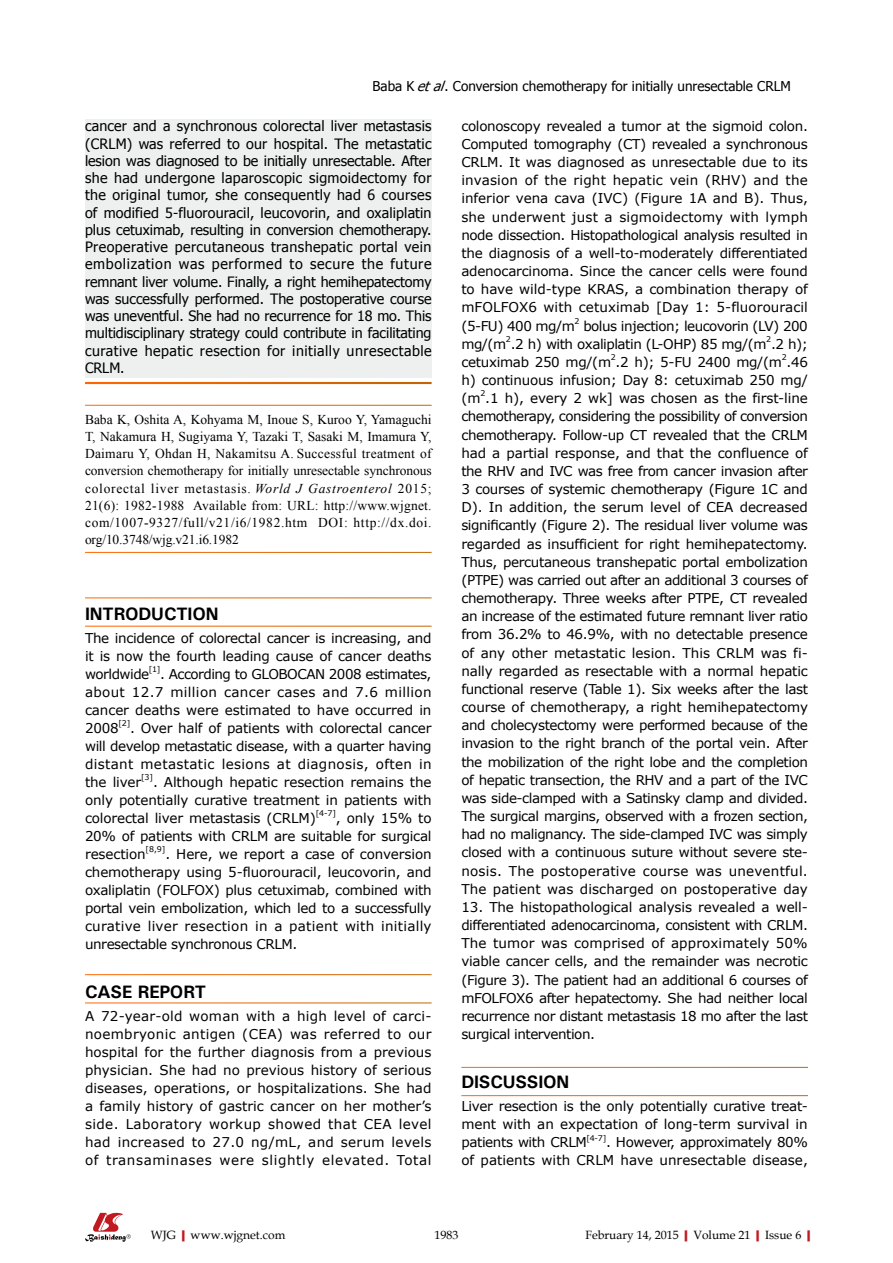
<style>
.page{position:relative;width:893px;height:1263px;background:#fff}
.page>*{position:absolute;margin:0;border:0;box-sizing:border-box;transform-origin:0 0}
.t1{font:700 18px "Univers";letter-spacing:-.01em;color:#000}
.t2{font:14.25px/17.2px "Tahoma";letter-spacing:.035em;color:#000;text-align:justify}
.t3{font:13.5px/18.1px "Verdana";letter-spacing:-.025em;color:#000;text-align:justify}
.t4{font:13.5px/17.2px "Times New Roman";letter-spacing:.045em;color:#000;text-align:justify}
.t5{font:13.5px/18px "Verdana";letter-spacing:.015em;color:#000}
.t6{font:13.5px/18px "Verdana";color:#000;text-align:right}
.t7{font:13.5px "Tahoma";color:#000}
.t8{font:12px "Book Antiqua";color:#000}
.t9{font:7.8px "Verdana";color:#000}
.s1{font-style:italic}
.s2{font-weight:700;color:#c01920}
</style>
<div class="page">
<div style="left:85px;top:119px;width:347px;height:259px;background:#eeefef"></div>
<svg style="left:85px;top:1213px;width:46px;height:29px"></svg>
<p class="t7" style="left:373px;top:77px;width:420px">Baba K <span class="s1">etal</span>. Conversion chemotherapy for initially unresectable CRLM</p>
<p class="t2" style="left:85px;top:117px;width:348px">cancer and a synchronous colorectal liver metastasis (CRLM) was referred to our hospital. The metastatic lesion was diagnosed to be initially unresectable. After she had undergone laparoscopic sigmoidectomy for the original tumor, she consequently had 6 courses of modified 5-fluorouracil, leucovorin, and oxaliplatin plus cetuximab, resulting in conversion chemotherapy.<br>Preoperative percutaneous transhepatic portal vein embolization was performed to secure the future remnant liver volume. Finally, a right hemihepatectomy was successfully performed. The postoperative course was uneventful. She had no recurrence for 18 mo. This multidisciplinary strategy could contribute in facilitating curative hepatic resection for initially unresectable CRLM.</p>
<p class="t4" style="left:85px;top:410px;width:348px">Baba K, Oshita A, Kohyama M, Inoue S, Kuroo Y, Yamaguchi T, Nakamura H, Sugiyama Y, Tazaki T, Sasaki M, Imamura Y, Daimaru Y, Ohdan H, Nakamitsu A. successful treatment of conversion chemotherapy for initially unresectable synchronous colorectal liver metastasis. <span class="s1">World J Gastroenterol</span> 2015; 21(6): 1982-1988 Available from: URL: http://www.wjgnet. com/1007-9327/full/v21/i6/1982.htm DOI: http://dx.doi. org/10.3748/wjg.v21.i6.1982</p>
<p class="t1" style="left:85px;top:602px;width:135px">INTRODUCTION</p>
<p class="t3" style="left:85px;top:629px;width:348px">The incidence of colorectal cancer is increasing, and it is now the fourth leading cause of cancer deaths worldwide</p>
<p class="t9" style="left:149px;top:664px;width:13px">[1]</p>
<p class="t3" style="left:85px;top:665px;width:348px;text-indent:75px">. According to GLOBOCAN 2008 estimates, about 12.7 million cancer cases and 7.6 million cancer deaths were estimated to have occurred in 2008</p>
<p class="t9" style="left:118px;top:718px;width:13px">[2]</p>
<p class="t3" style="left:85px;top:719px;width:348px;text-indent:45px">. Over half of patients with colorectal cancer will develop metastatic disease, with a quarter having distant metastatic lesions at diagnosis, often in the liver</p>
<p class="t9" style="left:141px;top:772px;width:13px">[3]</p>
<p class="t3" style="left:85px;top:773px;width:348px;text-indent:68px">. Although hepatic resection remains the only potentially curative treatment in patients with colorectal liver metastasis (CRLM)</p>
<p class="t9" style="left:316px;top:808px;width:22px">[4-7]</p>
<p class="t3" style="left:85px;top:809px;width:348px;text-indent:251px">, only 15% to 20% of patients with CRLM are suitable for surgical resection</p>
<p class="t9" style="left:146px;top:844px;width:21px">[8,9]</p>
<p class="t3" style="left:85px;top:845px;width:348px;text-indent:80px">. Here, we report a case of conversion chemotherapy using 5-fluorouracil, leucovorin, and oxaliplatin (FOLFOX) plus cetuximab, combined with portal vein embolization, which led to a successfully curative liver resection in a patient with initially unresectable synchronous CRLM.</p>
<p class="t1" style="left:85px;top:980px;width:123px">CASE REPORT</p>
<p class="t5" style="left:85px;top:1007px;width:348px">A 72-year-old woman with a high level of carci&shy;noembryonic antigen (CEA) was referred to our hospital for the further diagnosis from a previous physician. She had no previous history of serious diseases, operations, or hospitalizations. She had a family history of gastric cancer on her mother’s side. Laboratory workup showed that CEA level had increased to 27.0 ng/mL, and serum levels of transaminases were slightly elevated. Total</p>
<p class="t3" style="left:461px;top:116px;width:348px">colonoscopy revealed a tumor at the sigmoid colon.<br>Computed tomography (CT) revealed a synchronous CRLM. It was diagnosed as unresectable due to its invasion of the right hepatic vein (RHV) and the inferior vena cava (IVC) (Figure 1A and B). Thus, she underwent just a sigmoidectomy with lymph node dissection. Histopathological analysis resulted in the diagnosis of a well-to-moderately differentiated adenocarcinoma. Since the cancer cells were found to have wild-type KRAS, a combination therapy of mFOLFOX6 with cetuximab [Day 1: 5-fluorouracil (5-FU) 400 mg/m</p>
<p class="t9" style="left:574px;top:316px;width:7px">2</p>
<p class="t3" style="left:461px;top:316px;width:348px;text-align:right">bolus injection; leucovorin (LV) 200<br>mg/(m .2 h) with oxaliplatin (L-OHP) 85 mg/(m .2 h);</p>
<p class="t9" style="left:506px;top:334px;width:7px">2</p>
<p class="t9" style="left:766px;top:334px;width:7px">2</p>
<p class="t3" style="left:461px;top:352px;width:348px">cetuximab 250 mg/(m .2 h); 5-FU 2400 mg/(m .46</p>
<p class="t9" style="left:611px;top:352px;width:7px">2</p>
<p class="t9" style="left:782px;top:352px;width:7px">2</p>
<p class="t3" style="left:461px;top:371px;width:348px">h) continuous infusion; Day 8: cetuximab 250 mg/ (m .1 h), every 2 wk] was chosen as the first-line</p>
<p class="t9" style="left:480px;top:389px;width:7px">2</p>
<p class="t3" style="left:461px;top:407px;width:348px;text-align:left">chemotherapy, considering the possibility of conversion chemotherapy. Follow-up CT revealed that the CRLM had a partial response, and that the confluence of the RHV and IVC was free from cancer invasion after 3 courses of systemic chemotherapy (Figure 1C and D). In addition, the serum level of CEA decreased significantly (Figure 2). The residual liver volume was regarded as insufficient for right hemihepatectomy.<br>Thus, percutaneous transhepatic portal embolization (PTPE) was carried out after an additional 3 courses of chemotherapy. Three weeks after PTPE, CT revealed an increase of the estimated future remnant liver ratio from 36.2% to 46.9%, with no detectable presence of any other metastatic lesion. This CRLM was fi&shy;nally regarded as resectable with a normal hepatic functional reserve (Table 1). Six weeks after the last course of chemotherapy, a right hemihepatectomy and cholecystectomy were performed because of the invasion to the right branch of the portal vein. After the mobilization of the right lobe and the completion of hepatic transection, the RHV and a part of the IVC was side-clamped with a Satinsky clamp and divided.<br>The surgical margins, observed with a frozen section, had no malignancy. The side-clamped IVC was simply closed with a continuous suture without severe ste&shy;nosis. The postoperative course was uneventful.<br>The patient was discharged on postoperative day</p>
<p class="t3" style="left:461px;top:897px;width:348px">13. The histopathological analysis revealed a well&shy;differentiated adenocarcinoma, consistent with CRLM.<br>The tumor was comprised of approximately 50% viable cancer cells, and the remainder was necrotic (Figure 3). The patient had an additional 6 courses of mFOLFOX6 after hepatectomy. She had neither local recurrence nor distant metastasis 18 mo after the last surgical intervention.</p>
<p class="t1" style="left:461px;top:1070px;width:110px">DISCUSSION</p>
<p class="t3" style="left:461px;top:1097px;width:348px;text-align:left">Liver resection is the only potentially curative treat&shy;ment with an expectation of long-term survival in patients with CRLM</p>
<p class="t9" style="left:586px;top:1133px;width:21px">[4-7]</p>
<p class="t6" style="left:461px;top:1133px;width:348px">. However, approximately 80%<br>of patients with CRLM have unresectable disease,</p>
<p class="t8" style="left:151px;top:1226px;width:136px">WJG<span class="s2">|</span>www.wjgnet.com</p>
<p class="t8" style="left:434px;top:1226px;width:25px">1983</p>
<p class="t8" style="left:585px;top:1226px;width:232px">February 14, 2015<span class="s2">|</span>Volume 21<span class="s2">|</span>Issue 6<span class="s2">|</span></p>
</div>
